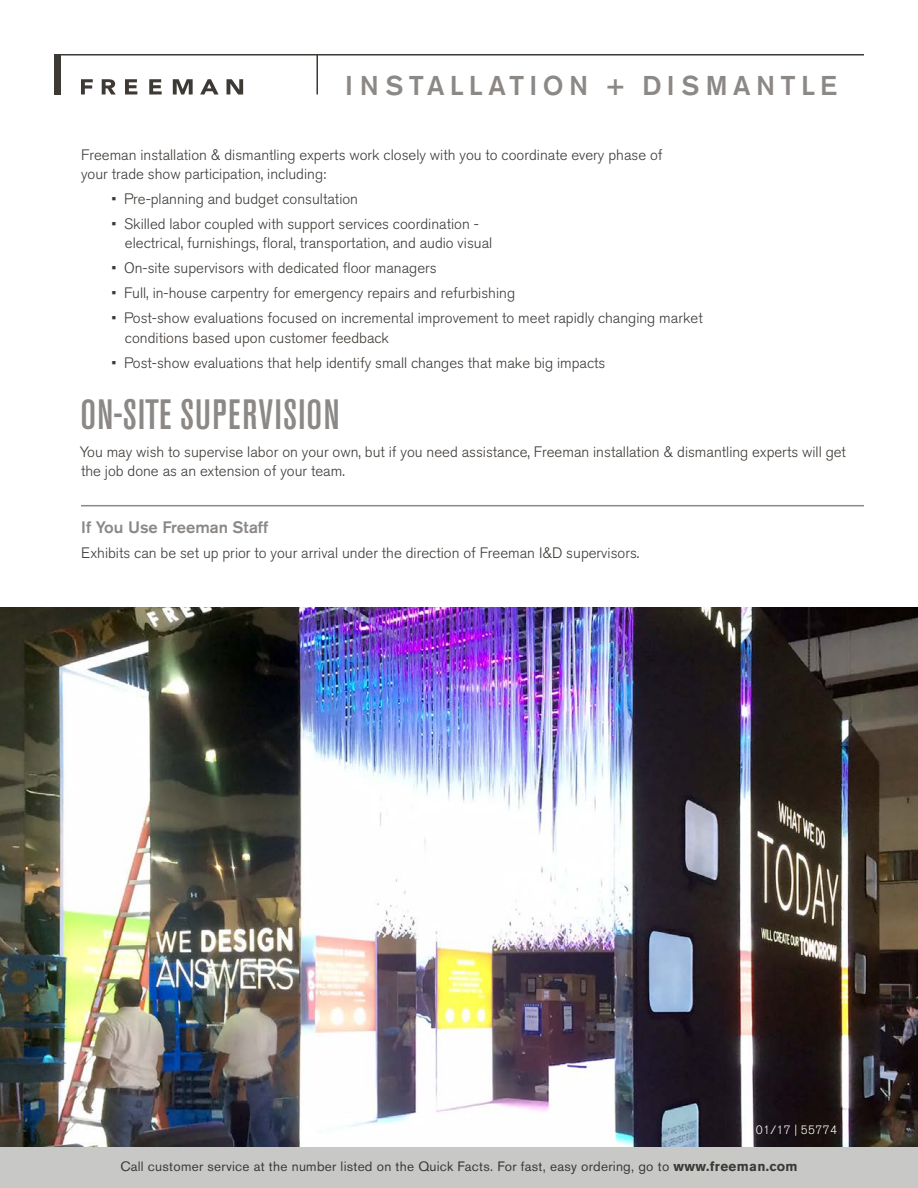
<style>
.page{position:relative;width:918px;height:1188px;background:#fff}
.page>*{position:absolute;margin:0;border:0;box-sizing:border-box;transform-origin:0 0}
.FRE-broc_Section_Hea{font:500 condensed 42px "Akzidenz Grotesk BE";letter-spacing:.03em;color:#8b8886}
.FRE-broc_Line_Name_W{font:500 27px "Akzidenz Grotesk BE";letter-spacing:.2em;color:#8b8886}
.FRE-broc_bold_type_w{font:500 16.5px "Akzidenz Grotesk BE";color:#8b8886}
.FRE-broc_bullets{font:300 15px/19.5px "Akzidenz Grotesk BE";color:#3d3935}
.FRE-broc_para_10_13{font:300 15px/19.5px "Akzidenz Grotesk BE";color:#3d3935}
.FRE-broc_para_less_a{font:300 15px/19.5px "Akzidenz Grotesk BE";color:#3d3935}
.t1{font:13.5px "Akzidenz Grotesk BE";letter-spacing:.02em;color:#3d3935}
.FRE-broc_CODE{font:300 12px "Akzidenz Grotesk BE";letter-spacing:.025em;color:#fff}
.s1{font-weight:700}
</style>
<div class="page">
<img style="left:0;top:608px;width:918px;height:540px">
<div style="left:54px;top:54px;width:7px;height:40px;background:#3d3935"></div>
<hr style="left:55px;top:54px;width:809px;height:2px;background:#3d3935">
<svg style="left:227px;top:79px;width:16px;height:15px"></svg>
<svg style="left:81px;top:79px;width:12px;height:15px"></svg>
<svg style="left:102px;top:79px;width:14px;height:15px"></svg>
<svg style="left:125px;top:79px;width:12px;height:15px"></svg>
<svg style="left:149px;top:79px;width:13px;height:15px"></svg>
<svg style="left:173px;top:79px;width:20px;height:15px"></svg>
<svg style="left:200px;top:79px;width:19px;height:15px"></svg>
<div style="left:0;top:1148px;width:918px;height:40px;background:#c8c9c7"></div>
<hr style="left:316px;top:54px;width:2px;height:40px;background:#3d3935">
<hr style="left:81px;top:505px;width:783px;height:1px;background:#8b8886">
<p class="FRE-broc_Line_Name_W" style="left:345px;top:68px;width:493px">INSTALLATION + DISMANTLE</p>
<p class="FRE-broc_para_less_a" style="left:81px;top:145px;width:583px">Freeman installation &amp; dismantling experts work closely with you to coordinate every phase of your trade show participation, including:</p>
<p class="FRE-broc_bullets" style="left:111px;top:189px;width:248px">• Pre-planning and budget consultation</p>
<p class="FRE-broc_bullets" style="left:125px;top:214px;width:369px;text-indent:-14px">• Skilled labor coupled with support services coordination - electrical, furnishings, floral, transportation, and audio visual</p>
<p class="FRE-broc_bullets" style="left:111px;top:259px;width:327px">• On-site supervisors with dedicated floor managers</p>
<p class="FRE-broc_bullets" style="left:111px;top:284px;width:405px">• Full, in-house carpentry for emergency repairs and refurbishing</p>
<p class="FRE-broc_bullets" style="left:125px;top:309px;width:579px;text-indent:-14px">• Post-show evaluations focused on incremental improvement to meet rapidly changing market conditions based upon customer feedback</p>
<p class="FRE-broc_bullets" style="left:111px;top:353px;width:496px">• Post-show evaluations that help identify small changes that make big impacts</p>
<p class="FRE-broc_Section_Hea" style="left:80px;top:391px;width:260px">ON-SITE SUPERVISION</p>
<p class="FRE-broc_para_10_13" style="left:80px;top:442px;width:768px">You may wish to supervise labor on your own, but if you need assistance, Freeman installation &amp; dismantling experts will get the job done as an extension of your team.</p>
<p class="FRE-broc_bold_type_w" style="left:81px;top:518px;width:189px">If You Use Freeman Staff</p>
<p class="FRE-broc_para_10_13" style="left:81px;top:544px;width:560px">Exhibits can be set up prior to your arrival under the direction of Freeman I&amp;D supervisors.</p>
<p class="FRE-broc_CODE" style="left:756px;top:1123px;width:83px">01/17 | 55774</p>
<p class="t1" style="left:120px;top:1159px;width:679px">Call customer service at the number listed on the Quick Facts. For fast, easy ordering, go to <span class="s1">www.freeman.com</span></p>
</div>
